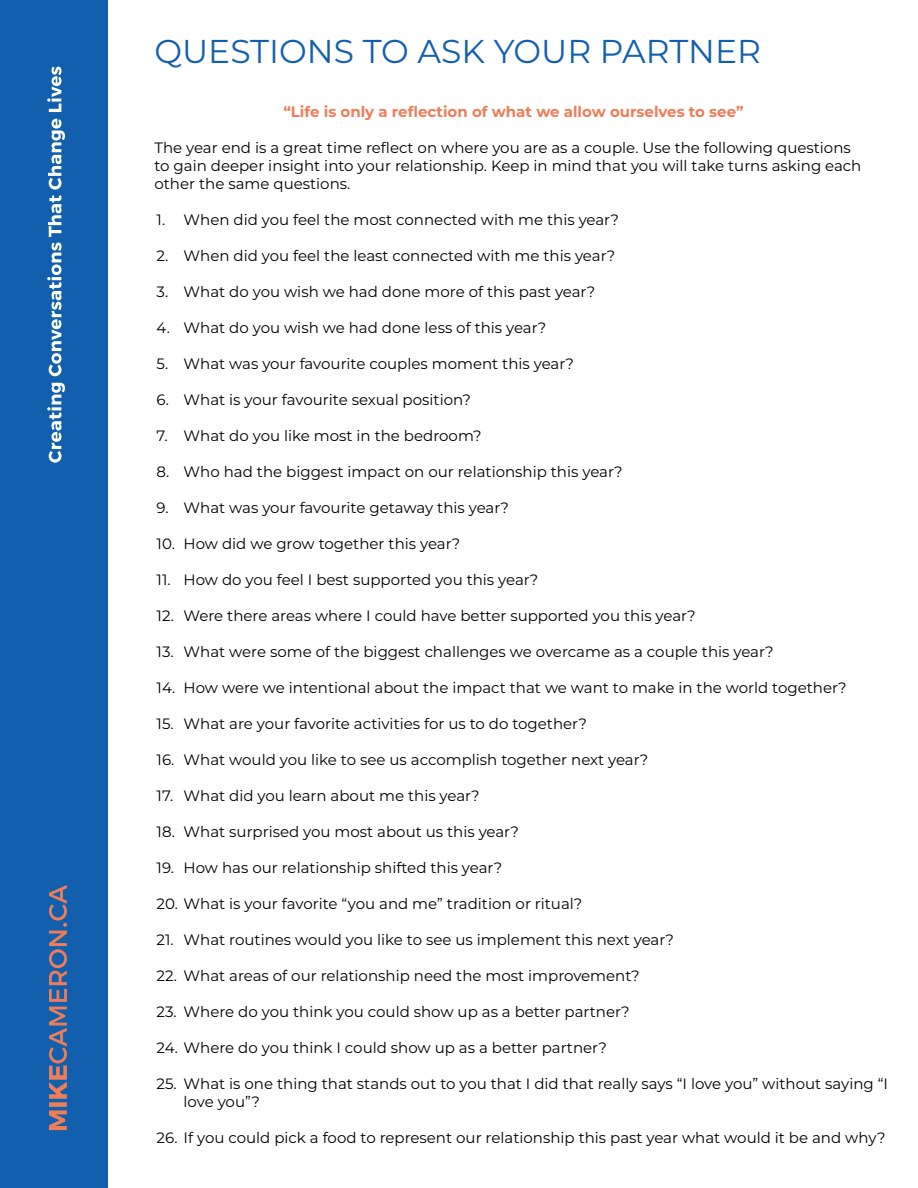
<style>
.page{position:relative;width:918px;height:1188px;background:#fff}
.page>*{position:absolute;margin:0;border:0;box-sizing:border-box;transform-origin:0 0}
.t1{font:33px "Montserrat";color:#125fad}
.t2{font:15px/18px "Montserrat";color:#000}
.t3{font:700 15px "Montserrat";color:#ee7d58}
</style>
<div class="page">
<div style="left:0;top:0;width:108px;height:1188px;background:#125fad"></div>
<svg style="left:47px;top:67px;width:18px;height:396px"></svg>
<svg style="left:49px;top:885px;width:18px;height:245px"></svg>
<h1 class="t1" style="left:154px;top:28px;width:608px">QUESTIONS TO ASK YOUR PARTNER</h1>
<p class="t3" style="left:283px;top:101px;width:462px">“Life is only a reflection of what we allow ourselves to see”</p>
<p class="t2" style="left:154px;top:138px;width:708px">The year end is a great time reflect on where you are as a couple. Use the following questions to gain deeper insight into your relationship. Keep in mind that you will take turns asking each other the same questions.</p>
<p class="t2" style="left:157px;top:210px;width:464px">1. When did you feel the most connected with me this year?</p>
<p class="t2" style="left:157px;top:246px;width:460px">2. When did you feel the least connected with me this year?</p>
<p class="t2" style="left:157px;top:282px;width:440px">3. What do you wish we had done more of this past year?</p>
<p class="t2" style="left:157px;top:318px;width:391px">4. What do you wish we had done less of this year?</p>
<p class="t2" style="left:157px;top:354px;width:419px">5. What was your favourite couples moment this year?</p>
<p class="t2" style="left:157px;top:390px;width:316px">6. What is your favourite sexual position?</p>
<p class="t2" style="left:157px;top:426px;width:327px">7. What do you like most in the bedroom?</p>
<p class="t2" style="left:157px;top:462px;width:468px">8. Who had the biggest impact on our relationship this year?</p>
<p class="t2" style="left:157px;top:498px;width:354px">9. What was your favourite getaway this year?</p>
<p class="t2" style="left:157px;top:534px;width:305px">10. How did we grow together this year?</p>
<p class="t2" style="left:157px;top:570px;width:383px">11. How do you feel I best supported you this year?</p>
<p class="t2" style="left:157px;top:606px;width:541px">12. Were there areas where I could have better supported you this year?</p>
<p class="t2" style="left:157px;top:642px;width:619px">13. What were some of the biggest challenges we overcame as a couple this year?</p>
<p class="t2" style="left:157px;top:678px;width:692px">14. How were we intentional about the impact that we want to make in the world together?</p>
<p class="t2" style="left:157px;top:714px;width:432px">15. What are your favorite activities for us to do together?</p>
<p class="t2" style="left:157px;top:750px;width:493px">16. What would you like to see us accomplish together next year?</p>
<p class="t2" style="left:157px;top:786px;width:325px">17. What did you learn about me this year?</p>
<p class="t2" style="left:157px;top:822px;width:364px">18. What surprised you most about us this year?</p>
<p class="t2" style="left:157px;top:858px;width:347px">19. How has our relationship shifted this year?</p>
<p class="t2" style="left:157px;top:894px;width:427px">20. What is your favorite “you and me” tradition or ritual?</p>
<p class="t2" style="left:157px;top:930px;width:519px">21. What routines would you like to see us implement this next year?</p>
<p class="t2" style="left:157px;top:966px;width:485px">22. What areas of our relationship need the most improvement?</p>
<p class="t2" style="left:157px;top:1002px;width:475px">23. Where do you think you could show up as a better partner?</p>
<p class="t2" style="left:157px;top:1038px;width:452px">24. Where do you think I could show up as a better partner?</p>
<p class="t2" style="left:184px;top:1074px;width:706px;text-indent:-27px">25. What is one thing that stands out to you that I did that really says “I love you” without saying “I love you”?</p>
<p class="t2" style="left:157px;top:1128px;width:730px">26. If you could pick a food to represent our relationship this past year what would it be and why?</p>
</div>
